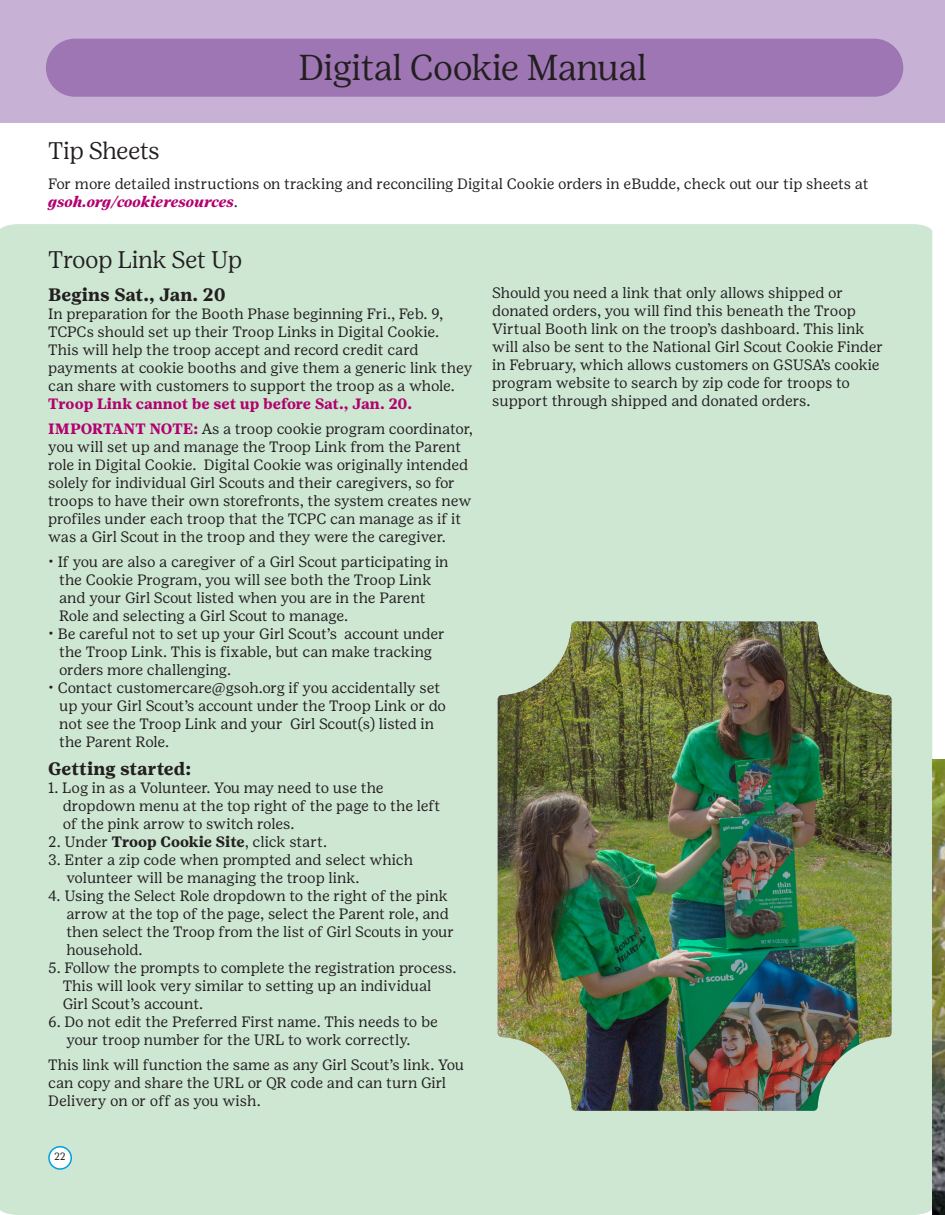
<style>
.page{position:relative;width:945px;height:1215px;background:#fff}
.page>*{position:absolute;margin:0;border:0;box-sizing:border-box;transform-origin:0 0}
.t1{font:300 36px "Girl Scout Display";color:#231f20}
.t2{font:300 24px "Girl Scout Display";color:#231f20}
.t3{font:700 18px "Girl Scout Text";color:#231f20}
.t4{font:15px/18px "Girl Scout Text";color:#231f20}
.t5{font:15px "Girl Scout Text";letter-spacing:-.03em;color:#231f20}
.t6{font:10.5px "Girl Scout Text";color:#231f20}
.s1{font-weight:700;font-style:italic;color:#b2016f}
.s2{font-weight:700;color:#b2016f}
.s3{font-weight:700}
</style>
<div class="page">
<div style="left:0;top:224px;width:932px;height:991px;background:#cee7d3"></div>
<div style="left:49px;top:1147px;width:22px;height:22px;background:#fff;border-radius:50%"></div>
<div style="left:48px;top:1146px;width:24px;height:24px;border:2px solid #009fdf;border-radius:50%"></div>
<img style="left:932px;top:760px;width:13px;height:455px">
<div style="left:0;top:0;width:932px;height:123px;background:#c7b2d5"></div>
<div style="left:931px;top:0;width:14px;height:123px;background:#c7b2d5"></div>
<div style="left:46px;top:39px;width:857px;height:58px;background:#9e76b3;border-radius:29px"></div>
<img style="left:498px;top:621px;width:394px;height:490px">
<p class="t2" style="left:48px;top:137px;width:113px">Tip Sheets</p>
<p class="t1" style="left:299px;top:47px;width:349px">Digital Cookie Manual</p>
<p class="t4" style="left:48px;top:174px;width:822px">For more detailed instructions on tracking and reconciling Digital Cookie orders in eBudde, check out our tip sheets at <span class="s1">gsoh.org/cookieresources</span>.</p>
<p class="t2" style="left:48px;top:247px;width:195px">Troop Link Set Up</p>
<p class="t3" style="left:48px;top:284px;width:179px">Begins Sat., Jan. 20</p>
<p class="t4" style="left:48px;top:305px;width:426px">In preparation for the Booth Phase beginning Fri., Feb. 9, TCPCs should set up their Troop Links in Digital Cookie.<br>This will help the troop accept and record credit card payments at cookie booths and give them a generic link they can share with customers to support the troop as a whole.<br><span class="s2">Troop Link cannot be set up before Sat., Jan. 20.</span></p>
<p class="t4" style="left:48px;top:420px;width:426px"><span class="s2">IMPORTANT NOTE:</span> As a troop cookie program coordinator, you will set up and manage the Troop Link from the Parent role in Digital Cookie. Digital Cookie was originally intended solely for individual Girl Scouts and their caregivers, so for troops to have their own storefronts, the system creates new profiles under each troop that the TCPC can manage as if it was a Girl Scout in the troop and they were the caregiver.</p>
<p class="t4" style="left:59px;top:552px;width:391px;text-indent:-11px">• If you are also a caregiver of a Girl Scout participating in the Cookie Program, you will see both the Troop Link and your Girl Scout listed when you are in the Parent Role and selecting a Girl Scout to manage.</p>
<p class="t4" style="left:59px;top:624px;width:387px;text-indent:-11px">• Be careful not to set up your Girl Scout’s account under the Troop Link. This is fixable, but can make tracking orders more challenging.</p>
<p class="t4" style="left:59px;top:678px;width:389px;text-indent:-11px">• Contact customercare@gsoh.org if you accidentally set up your Girl Scout’s account under the Troop Link or do not see the Troop Link and your Girl Scout(s) listed in the Parent Role.</p>
<p class="t3" style="left:48px;top:758px;width:144px">Getting started:</p>
<p class="t4" style="left:63px;top:779px;width:379px;text-indent:-15px">1. Log in as a Volunteer. You may need to use the dropdown menu at the top right of the page to the left of the pink arrow to switch roles.</p>
<p class="t4" style="left:48px;top:833px;width:280px">2. Under <span class="s3">Troop Cookie Site</span>, click start.</p>
<p class="t4" style="left:66px;top:851px;width:348px;text-indent:-18px">3. Enter a zip code when prompted and select which volunteer will be managing the troop link.</p>
<p class="t4" style="left:66px;top:887px;width:389px;text-indent:-18px">4. Using the Select Role dropdown to the right of the pink arrow at the top of the page, select the Parent role, and then select the Troop from the list of Girl Scouts in your household.</p>
<p class="t4" style="left:63px;top:959px;width:395px;text-indent:-15px">5. Follow the prompts to complete the registration process.<br>This will look very similar to setting up an individual</p>
<p class="t5" style="left:63px;top:995px;width:142px">Girl Scout’s account.</p>
<p class="t4" style="left:48px;top:1013px;width:391px">6. Do not edit the Preferred First name. This needs to be</p>
<p class="t4" style="left:66px;top:1031px;width:346px">your troop number for the URL to work correctly.</p>
<p class="t4" style="left:48px;top:1055px;width:417px">This link will function the same as any Girl Scout’s link. You can copy and share the URL or QR code and can turn Girl<br>Delivery on or off as you wish.</p>
<p class="t6" style="left:54px;top:1151px;width:13px">22</p>
<p class="t4" style="left:492px;top:284px;width:393px">Should you need a link that only allows shipped or donated orders, you will find this beneath the Troop Virtual Booth link on the troop’s dashboard. This link will also be sent to the National Girl Scout Cookie Finder in February, which allows customers on GSUSA’s cookie program website to search by zip code for troops to support through shipped and donated orders.</p>
</div>
